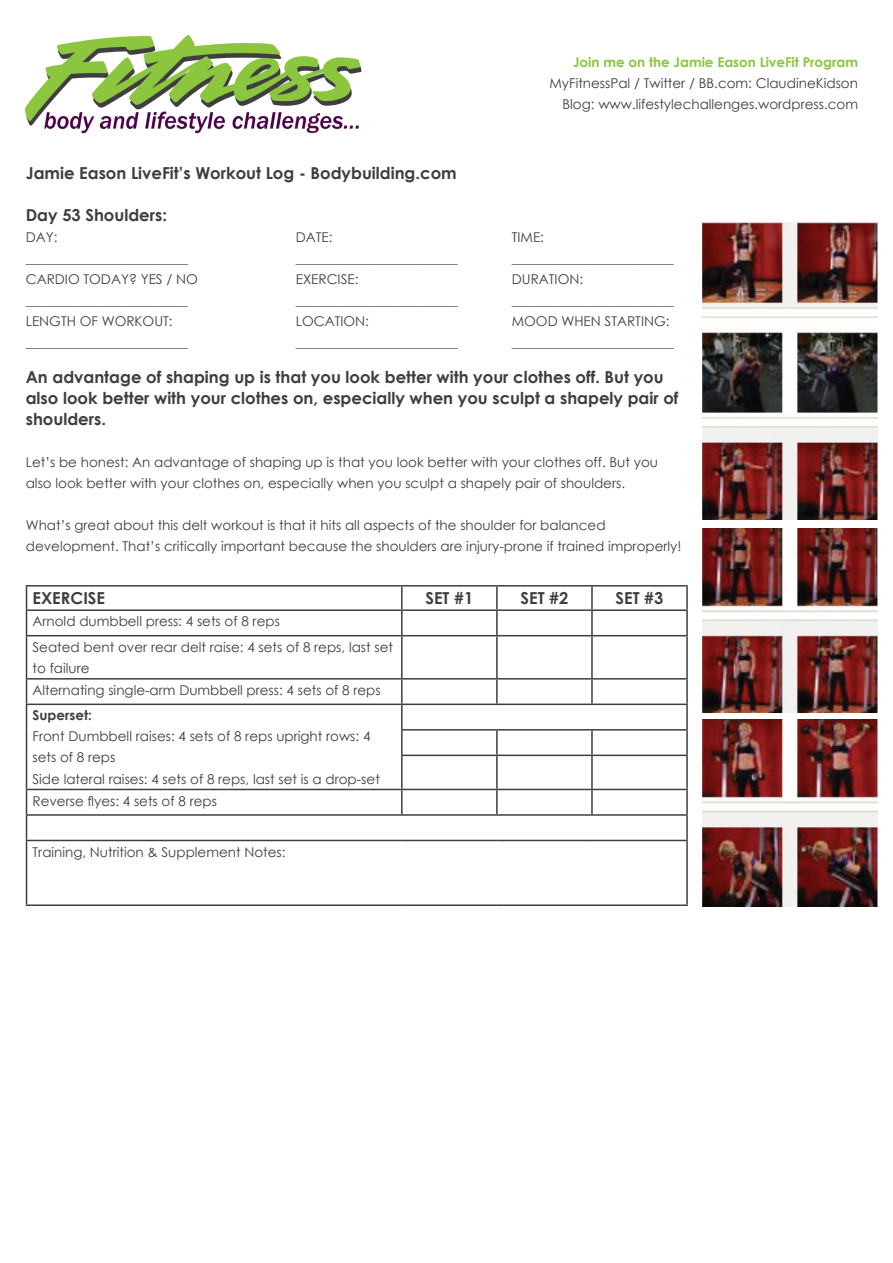
<style>
.page{position:relative;width:893px;height:1263px;background:#fff}
.page>*{position:absolute;margin:0;border:0;box-sizing:border-box;transform-origin:0 0}
.t1{font:700 16.5px/21px "Century Gothic";color:#3e3e3f}
.t2{font:13.5px/21.5px "Century Gothic";color:#3e3e3f}
.t3{font:700 13.5px "Century Gothic";color:#8bc63e}
.t4{font:700 13.5px "Century Gothic";color:#3e3e3f}
</style>
<div class="page">
<hr style="left:26px;top:585px;width:376px;height:1px;background:#3e3e3f">
<hr style="left:402px;top:585px;width:95px;height:1px;background:#3e3e3f">
<hr style="left:401px;top:586px;width:2px;height:23px;background:#3e3e3f">
<hr style="left:497px;top:585px;width:95px;height:1px;background:#3e3e3f">
<hr style="left:496px;top:586px;width:2px;height:23px;background:#3e3e3f">
<hr style="left:592px;top:585px;width:96px;height:1px;background:#3e3e3f">
<hr style="left:591px;top:586px;width:2px;height:23px;background:#3e3e3f">
<hr style="left:686px;top:586px;width:2px;height:23px;background:#3e3e3f">
<hr style="left:26px;top:609px;width:376px;height:2px;background:#3e3e3f">
<hr style="left:402px;top:609px;width:95px;height:2px;background:#3e3e3f">
<hr style="left:497px;top:609px;width:95px;height:2px;background:#3e3e3f">
<hr style="left:592px;top:609px;width:96px;height:2px;background:#3e3e3f">
<svg style="left:26px;top:586px;width:1px;height:49px"></svg>
<hr style="left:401px;top:611px;width:2px;height:24px;background:#3e3e3f">
<hr style="left:496px;top:611px;width:2px;height:24px;background:#3e3e3f">
<hr style="left:591px;top:611px;width:2px;height:24px;background:#3e3e3f">
<hr style="left:686px;top:611px;width:2px;height:24px;background:#3e3e3f">
<hr style="left:26px;top:635px;width:376px;height:1px;background:#3e3e3f">
<hr style="left:26px;top:636px;width:1px;height:42px;background:#3e3e3f">
<hr style="left:402px;top:635px;width:95px;height:1px;background:#3e3e3f">
<hr style="left:401px;top:636px;width:2px;height:42px;background:#3e3e3f">
<hr style="left:497px;top:635px;width:95px;height:1px;background:#3e3e3f">
<hr style="left:496px;top:636px;width:2px;height:42px;background:#3e3e3f">
<hr style="left:592px;top:635px;width:96px;height:1px;background:#3e3e3f">
<hr style="left:591px;top:636px;width:2px;height:42px;background:#3e3e3f">
<hr style="left:686px;top:636px;width:2px;height:42px;background:#3e3e3f">
<hr style="left:26px;top:678px;width:376px;height:1px;background:#3e3e3f">
<hr style="left:402px;top:678px;width:95px;height:1px;background:#3e3e3f">
<hr style="left:401px;top:679px;width:2px;height:24px;background:#3e3e3f">
<hr style="left:497px;top:678px;width:95px;height:1px;background:#3e3e3f">
<hr style="left:496px;top:679px;width:2px;height:24px;background:#3e3e3f">
<hr style="left:592px;top:678px;width:96px;height:1px;background:#3e3e3f">
<hr style="left:591px;top:679px;width:2px;height:24px;background:#3e3e3f">
<hr style="left:686px;top:679px;width:2px;height:24px;background:#3e3e3f">
<hr style="left:26px;top:703px;width:376px;height:2px;background:#3e3e3f">
<hr style="left:402px;top:703px;width:95px;height:2px;background:#3e3e3f">
<hr style="left:401px;top:705px;width:2px;height:24px;background:#3e3e3f">
<hr style="left:497px;top:703px;width:95px;height:2px;background:#3e3e3f">
<hr style="left:592px;top:703px;width:96px;height:2px;background:#3e3e3f">
<hr style="left:686px;top:705px;width:2px;height:24px;background:#3e3e3f">
<svg style="left:26px;top:679px;width:1px;height:76px"></svg>
<hr style="left:401px;top:729px;width:96px;height:1px;background:#3e3e3f">
<hr style="left:401px;top:730px;width:2px;height:24px;background:#3e3e3f">
<hr style="left:497px;top:729px;width:95px;height:1px;background:#3e3e3f">
<hr style="left:496px;top:730px;width:2px;height:24px;background:#3e3e3f">
<hr style="left:592px;top:729px;width:96px;height:1px;background:#3e3e3f">
<hr style="left:591px;top:730px;width:2px;height:24px;background:#3e3e3f">
<hr style="left:686px;top:730px;width:2px;height:24px;background:#3e3e3f">
<hr style="left:26px;top:755px;width:1px;height:34px;background:#3e3e3f">
<hr style="left:401px;top:754px;width:96px;height:2px;background:#3e3e3f">
<hr style="left:401px;top:756px;width:2px;height:33px;background:#3e3e3f">
<hr style="left:497px;top:754px;width:95px;height:2px;background:#3e3e3f">
<hr style="left:496px;top:756px;width:2px;height:33px;background:#3e3e3f">
<hr style="left:592px;top:754px;width:96px;height:2px;background:#3e3e3f">
<hr style="left:591px;top:756px;width:2px;height:33px;background:#3e3e3f">
<hr style="left:686px;top:756px;width:2px;height:33px;background:#3e3e3f">
<hr style="left:26px;top:789px;width:376px;height:1px;background:#3e3e3f">
<hr style="left:402px;top:789px;width:95px;height:1px;background:#3e3e3f">
<hr style="left:401px;top:790px;width:2px;height:24px;background:#3e3e3f">
<hr style="left:497px;top:789px;width:95px;height:1px;background:#3e3e3f">
<hr style="left:496px;top:790px;width:2px;height:24px;background:#3e3e3f">
<hr style="left:592px;top:789px;width:96px;height:1px;background:#3e3e3f">
<hr style="left:591px;top:790px;width:2px;height:24px;background:#3e3e3f">
<hr style="left:686px;top:790px;width:2px;height:24px;background:#3e3e3f">
<hr style="left:26px;top:814px;width:376px;height:2px;background:#3e3e3f">
<svg style="left:26px;top:790px;width:1px;height:50px"></svg>
<hr style="left:402px;top:814px;width:95px;height:2px;background:#3e3e3f">
<hr style="left:497px;top:814px;width:95px;height:2px;background:#3e3e3f">
<hr style="left:592px;top:814px;width:96px;height:2px;background:#3e3e3f">
<hr style="left:686px;top:816px;width:2px;height:24px;background:#3e3e3f">
<hr style="left:26px;top:840px;width:376px;height:1px;background:#3e3e3f">
<hr style="left:26px;top:841px;width:1px;height:63px;background:#3e3e3f">
<hr style="left:402px;top:840px;width:95px;height:1px;background:#3e3e3f">
<hr style="left:497px;top:840px;width:95px;height:1px;background:#3e3e3f">
<hr style="left:592px;top:840px;width:96px;height:1px;background:#3e3e3f">
<hr style="left:686px;top:841px;width:2px;height:63px;background:#3e3e3f">
<hr style="left:26px;top:904px;width:376px;height:2px;background:#3e3e3f">
<hr style="left:402px;top:904px;width:95px;height:2px;background:#3e3e3f">
<hr style="left:497px;top:904px;width:95px;height:2px;background:#3e3e3f">
<hr style="left:592px;top:904px;width:96px;height:2px;background:#3e3e3f">
<img style="left:26px;top:36px;width:336px;height:98px">
<img style="left:702px;top:223px;width:176px;height:297px">
<img style="left:702px;top:529px;width:176px;height:183px">
<img style="left:702px;top:719px;width:176px;height:188px">
<p class="t3" style="left:573px;top:52px;width:286px">Join me on the Jamie Eason LiveFit Program</p>
<p class="t2" style="left:549px;top:73px;width:310px;line-height:21px;text-align:right">MyFitnessPal / Twitter / BB.com: ClaudineKidson<br>Blog: www.lifestylechallenges.wordpress.com</p>
<p class="t1" style="left:26px;top:162px;width:432px">Jamie Eason LiveFit’s Workout Log - Bodybuilding.com</p>
<p class="t1" style="left:26px;top:204px;width:143px">Day 53 Shoulders:</p>
<p class="t2" style="left:26px;top:226px;width:33px">Day:</p>
<p class="t2" style="left:296px;top:226px;width:38px">Date:</p>
<p class="t2" style="left:512px;top:226px;width:34px">Time:</p>
<p class="t2" style="left:26px;top:247px;width:163px">________________________</p>
<p class="t2" style="left:296px;top:247px;width:164px">________________________</p>
<p class="t2" style="left:512px;top:247px;width:163px">________________________</p>
<p class="t2" style="left:26px;top:268px;width:174px">Cardio today? yes / no</p>
<p class="t2" style="left:296px;top:268px;width:105px">exercise: d</p>
<p class="t2" style="left:522px;top:268px;width:63px">uration:</p>
<p class="t2" style="left:26px;top:289px;width:163px">________________________</p>
<p class="t2" style="left:296px;top:289px;width:164px">________________________</p>
<p class="t2" style="left:512px;top:289px;width:163px">________________________</p>
<p class="t2" style="left:26px;top:310px;width:148px">length of workout:</p>
<p class="t2" style="left:296px;top:310px;width:113px">location: m</p>
<p class="t2" style="left:524px;top:310px;width:147px">ood when starting:</p>
<p class="t2" style="left:26px;top:331px;width:163px">________________________</p>
<p class="t2" style="left:296px;top:331px;width:164px">________________________</p>
<p class="t2" style="left:512px;top:331px;width:163px">________________________</p>
<p class="t1" style="left:26px;top:365px;width:654px">An advantage of shaping up is that you look better with your clothes off. But you also look better with your clothes on, especially when you sculpt a shapely pair of shoulders.</p>
<p class="t2" style="left:26px;top:451px;width:634px;line-height:21px">Let’s be honest: An advantage of shaping up is that you look better with your clothes off. But you also look better with your clothes on, especially when you sculpt a shapely pair of shoulders.</p>
<p class="t2" style="left:26px;top:514px;width:657px;line-height:21px">What’s great about this delt workout is that it hits all aspects of the shoulder for balanced development. That’s critically important because the shoulders are injury-prone if trained improperly!</p>
<p class="t1" style="left:33px;top:587px;width:74px">EXERCISE</p>
<p class="t1" style="left:425px;top:587px;width:49px">SET #1</p>
<p class="t1" style="left:520px;top:587px;width:49px">SET #2</p>
<p class="t1" style="left:616px;top:587px;width:49px">SET #3</p>
<p class="t2" style="left:33px;top:608px;width:362px;line-height:25.5px">Arnold dumbbell press: 4 sets of 8 reps<br>Seated bent over rear delt raise: 4 sets of 8 reps, last set</p>
<p class="t2" style="left:33px;top:657px;width:350px;line-height:22.2px">to failure<br>Alternating single-arm Dumbbell press: 4 sets of 8 reps</p>
<p class="t4" style="left:33px;top:705px;width:61px">Superset:</p>
<p class="t2" style="left:33px;top:726px;width:349px">Front Dumbbell raises: 4 sets of 8 reps upright rows: 4 sets of 8 reps<br>Side lateral raises: 4 sets of 8 reps, last set is a drop-set Reverse flyes: 4 sets of 8 reps</p>
<p class="t2" style="left:33px;top:841px;width:255px">Training, N utrition &amp; Supplement Notes:</p>
</div>
